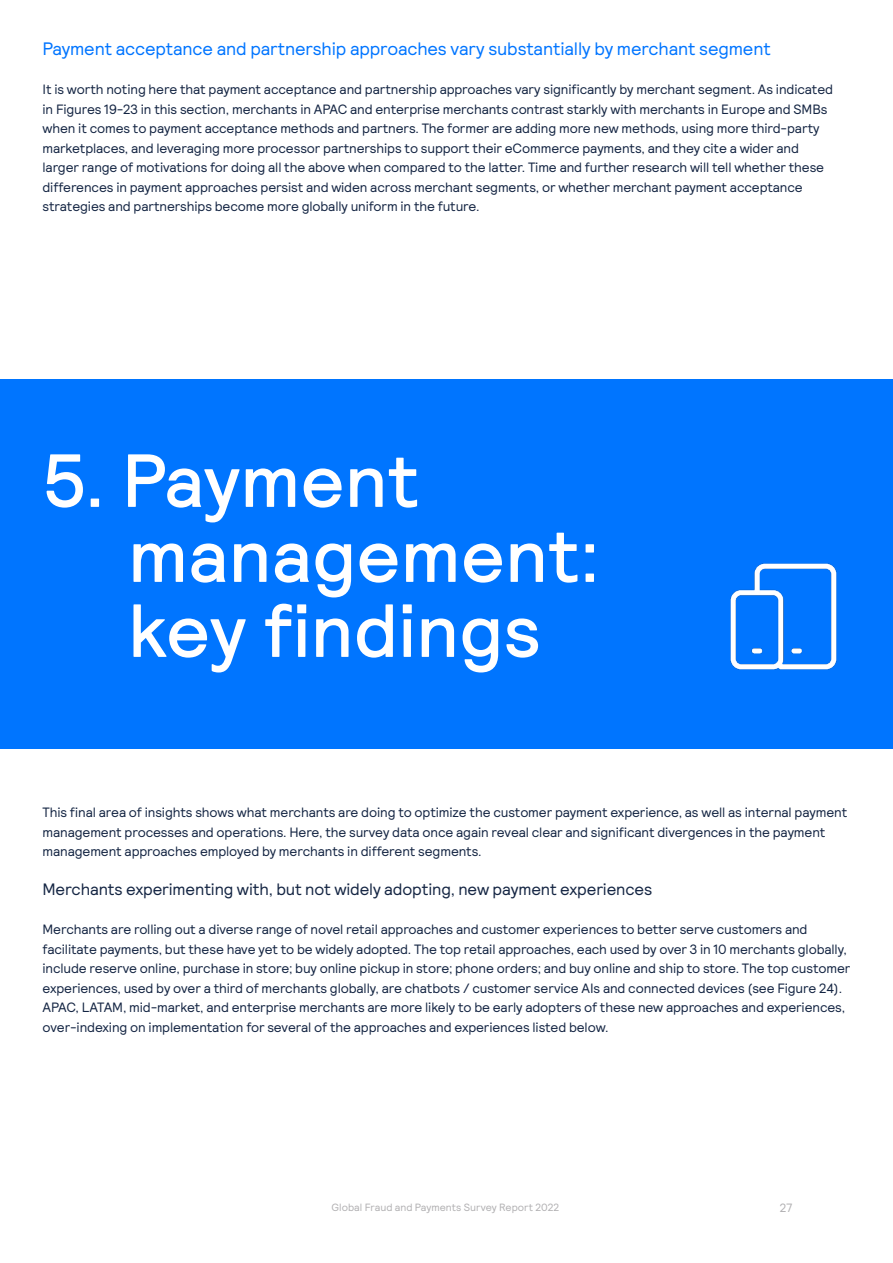
<style>
.page{position:relative;width:893px;height:1263px;background:#fff}
.page>*{position:absolute;margin:0;border:0;box-sizing:border-box;transform-origin:0 0}
.t1{font:500 75px/75px "Relative Pro";letter-spacing:.005em;color:#fff}
.t2{font:18px "Relative Pro";letter-spacing:-.01em;color:#0075ff}
.t3{font:16.5px "Relative Pro";letter-spacing:-.01em;color:#142543}
.t4{font:13.5px/19.5px "Relative Pro";letter-spacing:-.01em;color:#142543}
.t5{font:12px "Relative Pro";color:#b1b0b2}
.t6{font:10.5px "Relative Pro";color:#b1b0b2}
</style>
<div class="page">
<div style="left:0;top:379px;width:893px;height:370px;background:#0075ff"></div>
<img style="left:730px;top:563px;width:107px;height:107px">
<p class="t2" style="left:43px;top:39px;width:730px">Payment acceptance and partnership approaches vary substantially by merchant segment</p>
<p class="t4" style="left:43px;top:80px;width:792px">It is worth noting here that payment acceptance and partnership approaches vary signifcantly by merchant segment. As indicated in Figures 19-23 in this section, merchants in APAC and enterprise merchants contrast starkly with merchants in Europe and SMBs when it comes to payment acceptance methods and partners. The former are adding more new methods, using more third-party marketplaces, and leveraging more processor partnerships to support their eCommerce payments, and they cite a wider and larger range of motivations for doing all the above when compared to the latter. Time and further research will tell whether these differences in payment approaches persist and widen across merchant segments, or whether merchant payment acceptance strategies and partnerships become more globally uniform in the future.</p>
<p class="t1" style="left:128px;top:444px;width:472px;text-indent:-86px">5. Payment management: key fndings</p>
<p class="t4" style="left:43px;top:803px;width:806px">This fnal area of insights shows what merchants are doing to optimize the customer payment experience, as well as internal payment management processes and operations. Here, the survey data once again reveal clear and signifcant divergences in the payment management approaches employed by merchants in different segments.</p>
<p class="t3" style="left:43px;top:880px;width:611px">Merchants experimenting with, but not widely adopting, new payment experiences</p>
<p class="t4" style="left:43px;top:920px;width:809px">Merchants are rolling out a diverse range of novel retail approaches and customer experiences to better serve customers and facilitate payments, but these have yet to be widely adopted. The top retail approaches, each used by over 3 in 10 merchants globally, include reserve online, purchase in store; buy online pickup in store; phone orders; and buy online and ship to store. The top customer experiences, used by over a third of merchants globally, are chatbots / customer service AIs and connected devices (see Figure 24).<br>APAC, LATAM, mid-market, and enterprise merchants are more likely to be early adopters of these new approaches and experiences, over-indexing on implementation for several of the approaches and experiences listed below.</p>
<p class="t6" style="left:332px;top:1201px;width:229px">Global Fraud and Payments Survey Report 2022</p>
<p class="t5" style="left:780px;top:1201px;width:14px">27</p>
</div>
